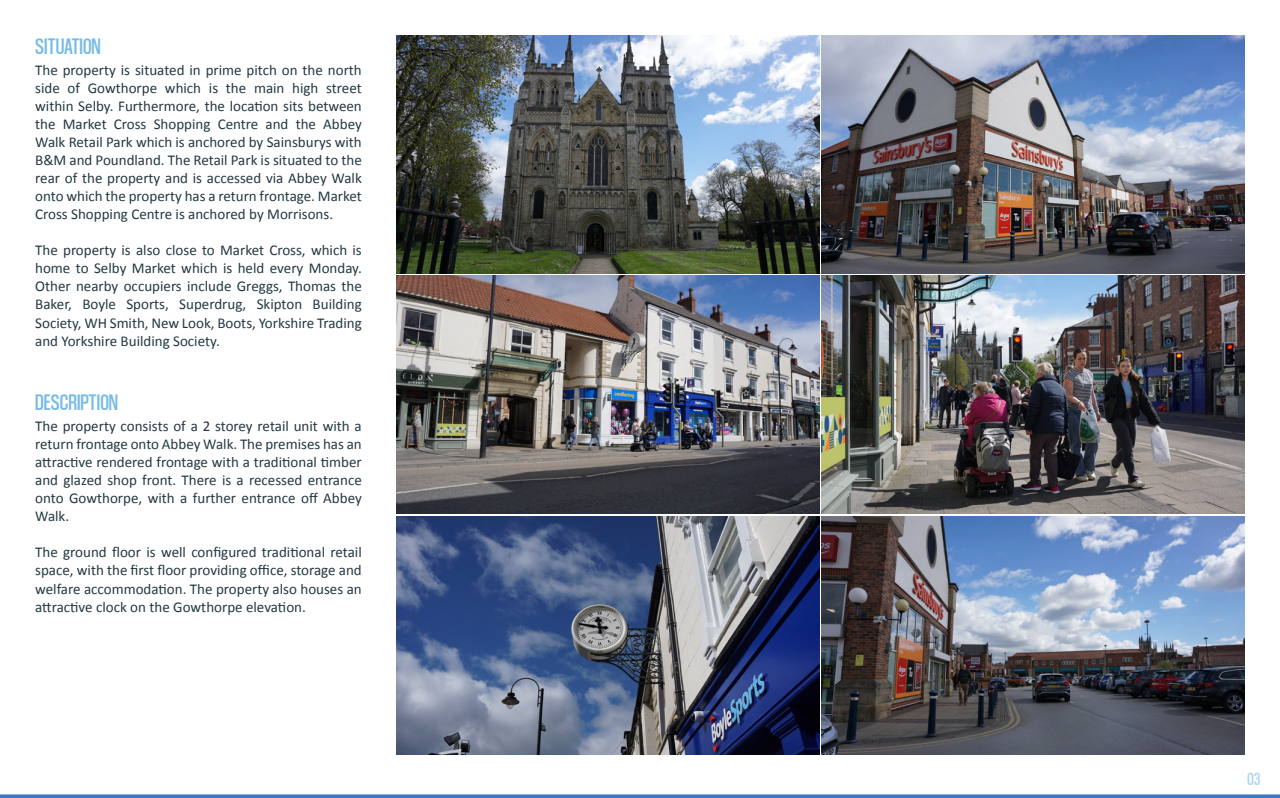
<style>
.page{position:relative;width:1280px;height:798px;background:#fff}
.page>*{position:absolute;margin:0;border:0;box-sizing:border-box;transform-origin:0 0}
.t1{font:23.75px "Coolvetica Condensed Rg";color:#77bbe7}
.t2{font:18.75px "Coolvetica Condensed Rg";color:#77bbe7}
.t3{font:15px/18px "Calibri";color:#243942;text-align:justify}
</style>
<div class="page">
<hr style="left:0;top:794px;width:1280px;height:3px;background:#3a7bbe">
<img style="left:397px;top:35px;width:423px;height:238px">
<img style="left:397px;top:276px;width:423px;height:237px">
<img style="left:397px;top:516px;width:423px;height:238px">
<img style="left:822px;top:35px;width:423px;height:238px">
<img style="left:822px;top:276px;width:423px;height:237px">
<img style="left:822px;top:516px;width:423px;height:238px">
<h1 class="t1" style="left:35px;top:31px;width:67px">SITUATION</h1>
<p class="t3" style="left:35px;top:61px;width:328px">The property is situated in prime pitch on the north side of Gowthorpe which is the main high street within Selby. Furthermore, the location sits between the Market Cross Shopping Centre and the Abbey Walk Retail Park which is anchored by Sainsburys with B&amp;M and Poundland. The Retail Park is situated to the rear of the property and is accessed via Abbey Walk onto which the property has a return frontage. Market Cross Shopping Centre is anchored by Morrisons.</p>
<p class="t3" style="left:35px;top:241px;width:328px">The property is also close to Market Cross, which is home to Selby Market which is held every Monday.<br>Other nearby occupiers include Greggs, Thomas the Baker, Boyle Sports, Superdrug, Skipton Building Society, WH Smith, New Look, Boots, Yorkshire Trading and Yorkshire Building Society.</p>
<h1 class="t1" style="left:35px;top:387px;width:85px">DESCRIPTION</h1>
<p class="t3" style="left:35px;top:417px;width:328px">The property consists of a 2 storey retail unit with a return frontage onto Abbey Walk. The premises has an attractive rendered frontage with a traditional timber and glazed shop front. There is a recessed entrance onto Gowthorpe, with a further entrance off Abbey Walk.</p>
<p class="t3" style="left:35px;top:543px;width:328px">The ground floor is well configured traditional retail space, with the first floor providing office, storage and welfare accommodation. The property also houses an attractive clock on the Gowthorpe elevation.</p>
<p class="t2" style="left:1247px;top:766px;width:15px">03</p>
</div>
